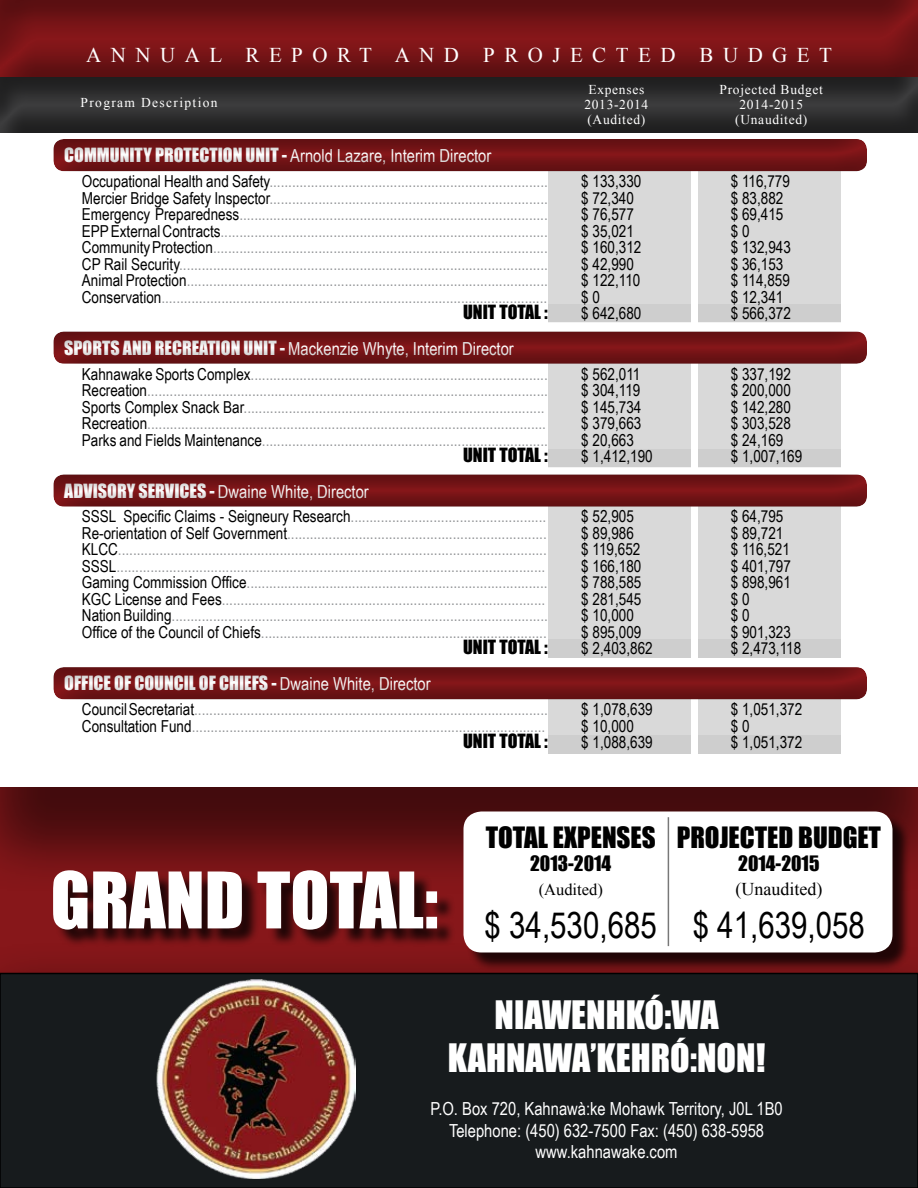
<style>
.page{position:relative;width:918px;height:1188px;background:#fff}
.page>*{position:absolute;margin:0;border:0;box-sizing:border-box;transform-origin:0 0}
.t1{font:72px "Impact";color:#fff}
.t2{font:36px/43.2px "Impact";color:#fff;text-align:center}
.t3{font:36px "Arial Narrow";color:#000}
.t4{font:27px "Impact";color:#000}
.t5{font:21px "Times New Roman";letter-spacing:.45em;color:#fff}
.t6{font:19.5px "Impact";color:#000}
.t7{font:18px/21.6px "Arial Narrow";color:#fff;text-align:center}
.t8{font:18px "Impact";color:#fff}
.t9{font:18px "Impact";color:#000}
.t10{font:18px "Times New Roman";color:#000}
.t11{font:16.5px/16.5px "Arial Narrow";color:#939598}
.t12{font:16.5px/16.5px "Arial Narrow";color:#000}
.t13{font:16.5px "Times New Roman";color:#000}
.t14{font:13.5px/15px "Times New Roman";letter-spacing:.05em;color:#fff;text-align:center}
.s1{font-family:"Impact"}
.s2{color:#000}
.s3{font-family:"Arial Narrow"}
</style>
<div class="page">
<div style="left:0;top:0;width:918px;height:79px;background:#000;opacity:.5"></div>
<div style="left:0;top:76px;width:918px;height:58px;background:#000;opacity:.5"></div>
<div style="left:549px;top:167px;width:142px;height:155px;background:#d9d9d9"></div>
<div style="left:549px;top:502px;width:142px;height:156px;background:#d9d9d9"></div>
<div style="left:549px;top:355px;width:142px;height:112px;background:#d9d9d9"></div>
<div style="left:549px;top:686px;width:142px;height:67px;background:#d9d9d9"></div>
<div style="left:698px;top:686px;width:142px;height:67px;background:#d9d9d9"></div>
<div style="left:698px;top:355px;width:142px;height:112px;background:#d9d9d9"></div>
<div style="left:698px;top:167px;width:142px;height:155px;background:#d9d9d9"></div>
<div style="left:698px;top:502px;width:142px;height:156px;background:#d9d9d9"></div>
<div style="left:549px;top:304px;width:142px;height:19px;background:#cecece"></div>
<div style="left:549px;top:640px;width:142px;height:18px;background:#cecece"></div>
<div style="left:549px;top:449px;width:142px;height:18px;background:#cecece"></div>
<div style="left:549px;top:735px;width:142px;height:19px;background:#cecece"></div>
<div style="left:698px;top:735px;width:142px;height:19px;background:#cecece"></div>
<div style="left:698px;top:449px;width:142px;height:18px;background:#cecece"></div>
<div style="left:698px;top:304px;width:142px;height:19px;background:#cecece"></div>
<div style="left:698px;top:640px;width:142px;height:18px;background:#cecece"></div>
<div style="left:51px;top:137px;width:817px;height:34px;background:#000;opacity:.5"></div>
<div style="left:51px;top:472px;width:817px;height:35px;background:#000;opacity:.5"></div>
<div style="left:51px;top:329px;width:817px;height:35px;background:#000;opacity:.5"></div>
<div style="left:51px;top:665px;width:817px;height:34px;background:#000;opacity:.5"></div>
<div style="left:0;top:785px;width:918px;height:264px;background:#000;opacity:.5"></div>
<div style="left:0;top:974px;width:918px;height:214px;background:#171b1d"></div>
<div style="left:0;top:973px;width:918px;height:215px;border:2px solid #000"></div>
<div style="left:55px;top:873px;width:510px;height:132px;background:#000;opacity:.75"></div>
<div style="left:466px;top:814px;width:451px;height:164px;background:#000;opacity:.75"></div>
<div style="left:463px;top:811px;width:430px;height:141px;background:#fff;border-radius:18px"></div>
<hr style="left:668px;top:817px;width:1px;height:129px;background:#000">
<img style="left:156px;top:980px;width:200px;height:199px">
<p class="t5" style="left:86px;top:41px;width:747px">Annua l report a nd projected budget</p>
<p class="t14" style="left:81px;top:94px;width:139px">Program Description</p>
<p class="t14" style="left:720px;top:81px;width:105px">Projected Budget<br>2014-2015 (Unaudited)</p>
<p class="t14" style="left:584px;top:81px;width:65px">Expenses<br>2013-2014 (Audited)</p>
<p class="t7" style="left:64px;top:144px;width:429px"><span class="s1">COMMUNITY PROTECTION UNIT -</span> Arnold Lazare, Interim Director</p>
<p class="t11" style="left:82px;top:172px;width:467px;text-align:justify"><span class="s2">Occupational Health and Safety</span>..........................................................................<br><span class="s2">Mercier Bridge Safety Inspector</span>..........................................................................<br><span class="s2">Emergency Preparedness</span>..................................................................................<br><span class="s2">EPP External Contracts</span>.......................................................................................<br><span class="s2">Community Protection</span>.........................................................................................<br><span class="s2">CP Rail Security</span>..................................................................................................<br><span class="s2">Animal Protection</span>................................................................................................<br><span class="s2">Conservation</span>.......................................................................................................</p>
<p class="t9" style="left:463px;top:298px;width:86px">UNIT TOTAL :</p>
<p class="t7" style="left:64px;top:337px;width:451px"><span class="s1">SPORTS AND RECREATION UNIT -</span> Mackenzie Whyte, Interim Director</p>
<p class="t11" style="left:82px;top:365px;width:468px"><span class="s2">Kahnawake Sports Complex</span>...............................................................................<br><span class="s2">Recreation</span>...........................................................................................................<br><span class="s2">Sports Complex Snack Bar</span>................................................................................<br><span class="s2">Recreation</span>..........................................................................................................<br><span class="s2">Parks and Fields Maintenance</span>............................................................................</p>
<p class="t9" style="left:463px;top:441px;width:86px">UNIT TOTAL :</p>
<p class="t7" style="left:64px;top:480px;width:306px"><span class="s1">ADVISORY SERVICES -</span> Dwaine White, Director</p>
<p class="t11" style="left:82px;top:508px;width:467px"><span class="s2">SSSL Specific Claims - Seigneury Research</span>....................................................<br><span class="s2">Re-orientation of Self Government</span>.....................................................................<br><span class="s2">KLCC</span>..................................................................................................................<br><span class="s2">SSSL</span>..................................................................................................................<br><span class="s2">Gaming Commission Office</span>................................................................................<br><span class="s2">KGC License and Fees</span>......................................................................................<br><span class="s2">Nation Building</span>....................................................................................................<br><span class="s2">Office of the Council of Chiefs</span>............................................................................</p>
<p class="t9" style="left:463px;top:633px;width:86px">UNIT TOTAL :</p>
<p class="t8" style="left:64px;top:669px;width:368px">OFFICE OF COUNCIL OF CHIEFS - <span class="s3">Dwaine White, Director</span></p>
<p class="t11" style="left:82px;top:700px;width:467px"><span class="s2">Council Secretariat</span>..............................................................................................<br><span class="s2">Consultation Fund</span>..............................................................................................</p>
<p class="t9" style="left:463px;top:727px;width:86px">UNIT TOTAL :</p>
<p class="t12" style="left:581px;top:172px;width:62px">$ 133,330 $ 72,340 $ 76,577 $ 35,021 $ 160,312 $ 42,990 $ 122,110 $ 0<br>$ 642,680</p>
<p class="t12" style="left:581px;top:365px;width:73px">$ 562,011<br>$ 304,119<br>$ 145,734 $ 379,663 $ 20,663<br>$ 1,412,190</p>
<p class="t12" style="left:581px;top:508px;width:73px">$ 52,905<br>$ 89,986<br>$ 119,652<br>$ 166,180 $ 788,585 $ 281,545 $ 10,000<br>$ 895,009 $ 2,403,862</p>
<p class="t12" style="left:731px;top:172px;width:62px">$ 116,779 $ 83,882 $ 69,415 $ 0<br>$ 132,943 $ 36,153 $ 114,859 $ 12,341 $ 566,372</p>
<p class="t12" style="left:731px;top:365px;width:73px">$ 337,192 $ 200,000 $ 142,280 $ 303,528 $ 24,169<br>$ 1,007,169</p>
<p class="t12" style="left:731px;top:508px;width:72px">$ 64,795<br>$ 89,721<br>$ 116,521 $ 401,797 $ 898,961 $ 0<br>$ 0<br>$ 901,323 $ 2,473,118</p>
<p class="t12" style="left:581px;top:700px;width:73px">$ 1,078,639 $ 10,000<br>$ 1,088,639</p>
<p class="t12" style="left:731px;top:700px;width:73px">$ 1,051,372 $ 0<br>$ 1,051,372</p>
<h1 class="t1" style="left:51px;top:844px;width:389px">GRAND TOTAL:</h1>
<h3 class="t4" style="left:486px;top:816px;width:172px">TOTAL EXPENSES</h3>
<p class="t6" style="left:530px;top:848px;width:83px">2013-2014</p>
<p class="t13" style="left:539px;top:878px;width:66px">(Audited)</p>
<h2 class="t3" style="left:485px;top:899px;width:174px">$ 34,530,685</h2>
<h3 class="t4" style="left:677px;top:816px;width:206px">PROJECTED BUDGET</h3>
<p class="t6" style="left:738px;top:848px;width:83px">2014-2015</p>
<p class="t10" style="left:735px;top:877px;width:88px">(Unaudited)</p>
<h2 class="t3" style="left:693px;top:899px;width:174px">$ 41,639,058</h2>
<h2 class="t2" style="left:448px;top:992px;width:319px">NIAWEN HKÓ:WA<br>KAHNAWA’KEHRÓ:NON!</h2>
<p class="t7" style="left:430px;top:1097px;width:354px">P.O. Box 720, Kahnawà:ke Mohawk Territory, J0L 1B0<br>Telephone: (450) 632-7500 Fax: (450) 638-5958 www.kahnawake.com</p>
</div>
